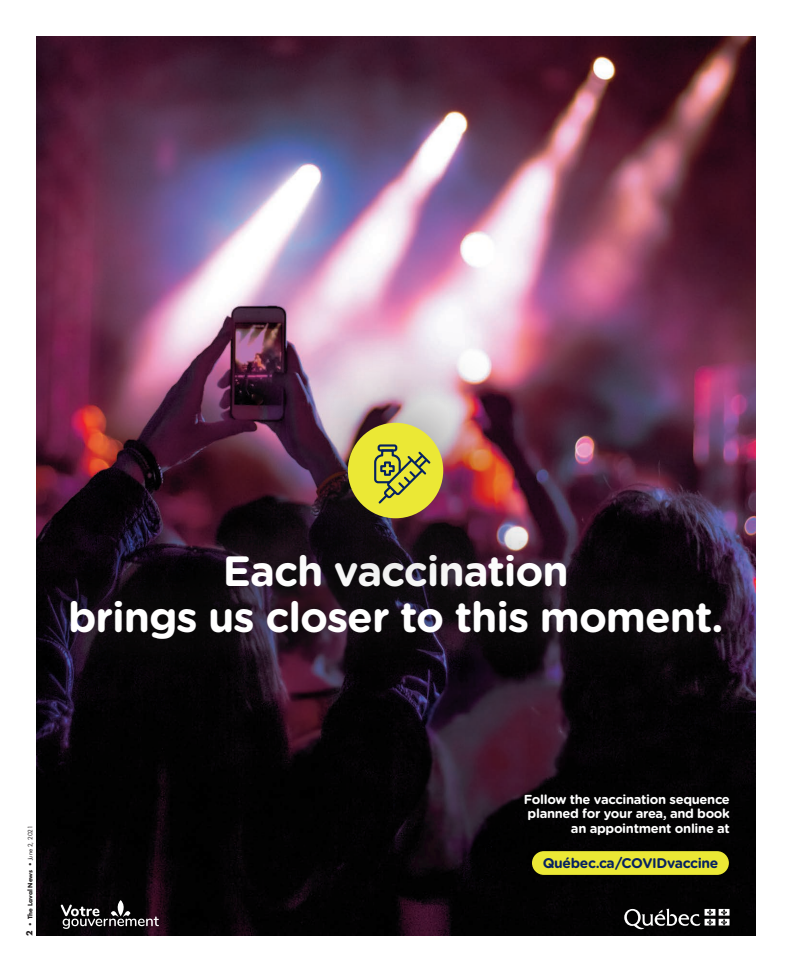
<style>
.page{position:relative;width:792px;height:972px;background:#fff}
.page>*{position:absolute;margin:0;border:0;box-sizing:border-box;transform-origin:0 0}
.t1{font:700 42.3px/45.3px "Gotham Rounded";letter-spacing:-.025em;color:#fff;text-align:center}
.t2{font:700 14px "Gotham Rounded";letter-spacing:-.025em;color:#072260}
.t3{font:700 13px/14.8px "Gotham Rounded";letter-spacing:-.025em;color:#fff;text-align:right}
.t4{font:6px "Futura Std";color:#231f20}
.s1{font-weight:700;font-size:8px}
.s2{font-weight:700}
</style>
<div class="page">
<img style="left:36px;top:36px;width:720px;height:900px">
<svg style="left:61px;top:900px;width:98px;height:29px;background:#3c383a"></svg>
<svg style="left:624px;top:909px;width:106px;height:21px"></svg>
<div style="left:532px;top:851px;width:197px;height:24px;background:#ebe835;border-radius:12px"></div>
<svg style="left:36px;top:509px;width:720px;height:176px;background:#180e19"></svg>
<img style="left:254px;top:328px;width:283px;height:284px">
<div style="left:348px;top:423px;width:95px;height:95px;background:#ebe835;border-radius:50%"></div>
<div style="left:378px;top:444px;width:19px;height:8px;border:2px solid #072260;border-radius:2px"></div>
<svg style="left:374px;top:448px;width:58px;height:58px"></svg>
<h1 class="t1" style="left:68px;top:547px;width:657px">Each vaccination<br>brings us closer to this moment.</h1>
<p class="t4" style="left:26px;top:936px;width:112px;rotate:-90deg"><span class="s1">2</span> • <span class="s2">The Laval News</span> • June 2, 2021</p>
<p class="t3" style="left:524px;top:791px;width:208px">Follow the vaccination sequence planned for your area, and book an appointment online at</p>
<p class="t2" style="left:543px;top:852px;width:177px">Québec.ca/COVIDvaccine</p>
</div>
